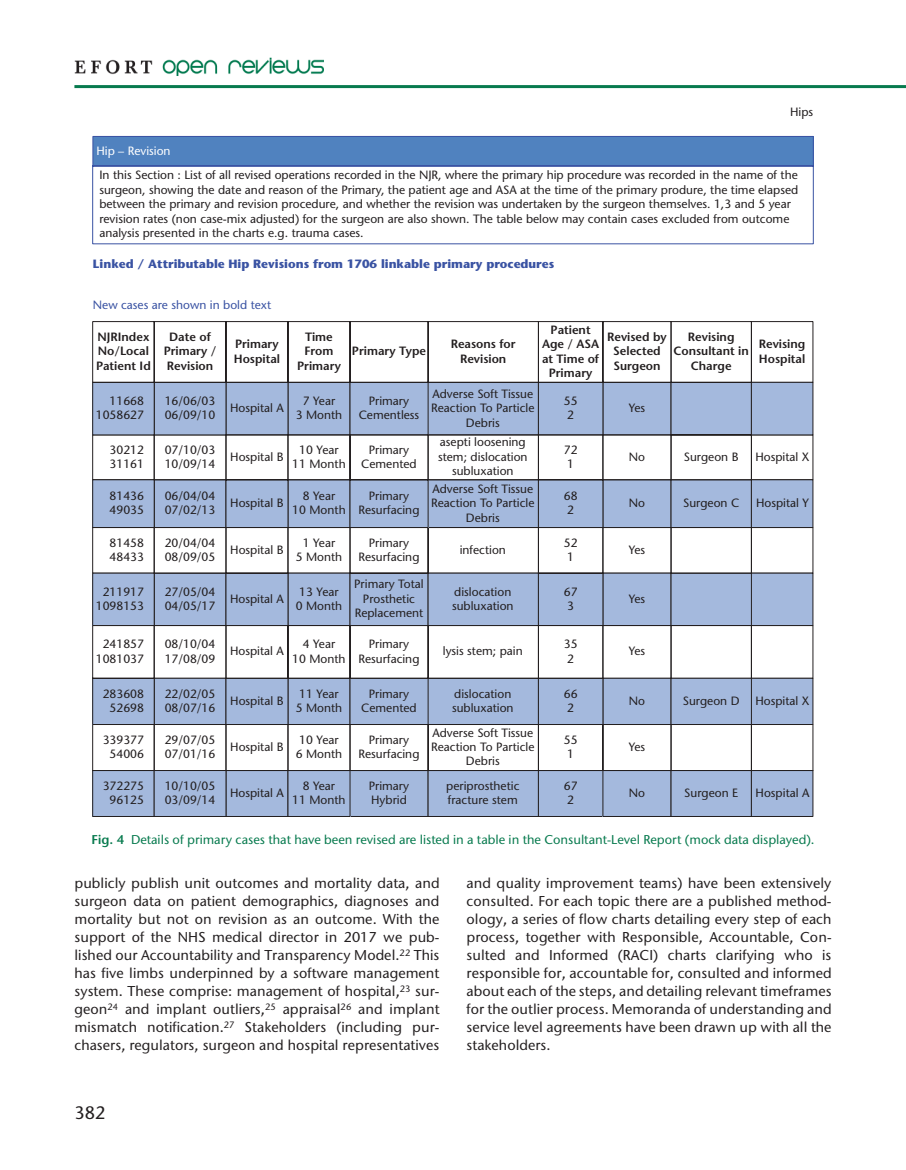
<style>
.page{position:relative;width:906px;height:1170px;background:#fff}
.page>*{position:absolute;margin:0;border:0;box-sizing:border-box;transform-origin:0 0}
.t1{font:500 18px "Stone Sans ITC Pro";color:#231f20}
.t2{font:500 14.25px/18px "Stone Sans ITC Pro";letter-spacing:.005em;color:#231f20;text-align:justify}
.t3{font:500 12.75px "Stone Sans ITC Pro";color:#077a4e}
.t4{font:500 12px/14.4px "Stone Sans Std";color:#231f20}
.t5{font:600 12px/14.4px "Stone Sans Std";color:#231f20;text-align:center}
.t6{font:700 12px "Stone Sans Std";color:#3a53a3}
.t7{font:500 12px "Stone Sans Std";color:#3a53a3}
.t8{font:500 12px "Stone Sans Std";color:#fff}
.s1{font-weight:600}
</style>
<div class="page">
<img style="left:74px;top:57px;width:250px;height:19px">
<hr style="left:74px;top:85px;width:832px;height:3px;background:#077a4e">
<svg style="left:92px;top:321px;width:721px;height:495px"></svg>
<svg style="left:92px;top:136px;width:721px;height:108px"></svg>
<p class="t4" style="left:790px;top:105px;width:25px">Hips</p>
<p class="t8" style="left:96px;top:143px;width:76px">Hip – Revision</p>
<p class="t4" style="left:99px;top:168px;width:700px">In this Section : List of all revised operations recorded in the NJR, where the primary hip procedure was recorded in the name of the surgeon, showing the date and reason of the Primary, the patient age and ASA at the time of the primary produre, the time elapsed between the primary and revision procedure, and whether the revision was undertaken by the surgeon themselves. 1,3 and 5 year revision rates (non case-mix adjusted) for the surgeon are also shown. The table below may contain cases excluded from outcome analysis presented in the charts e.g. trauma cases.</p>
<p class="t6" style="left:93px;top:256px;width:463px">Linked / Attributable Hip Revisions from 1706 linkable primary procedures</p>
<p class="t7" style="left:93px;top:297px;width:180px">New cases are shown in bold text</p>
<p class="t5" style="left:96px;top:329px;width:56px;text-align:left">NJRIndex<br>No/Local<br>Patient Id</p>
<p class="t5" style="left:164px;top:329px;width:54px">Date of<br>Primary /<br>Revision</p>
<p class="t4" style="left:96px;top:393px;width:50px;text-align:right">11668<br>1058627</p>
<p class="t4" style="left:110px;top:442px;width:36px">30212<br>31161</p>
<p class="t4" style="left:110px;top:488px;width:36px">81436<br>49035</p>
<p class="t4" style="left:110px;top:535px;width:36px">81458<br>48433</p>
<p class="t4" style="left:96px;top:584px;width:50px;text-align:center">211917<br>1098153</p>
<p class="t4" style="left:96px;top:636px;width:50px;text-align:center">241857<br>1081037</p>
<p class="t4" style="left:103px;top:686px;width:43px;text-align:center">283608<br>52698</p>
<p class="t4" style="left:103px;top:732px;width:43px;text-align:center">339377<br>54006</p>
<p class="t4" style="left:103px;top:778px;width:43px;text-align:center">372275<br>96125</p>
<p class="t4" style="left:165px;top:393px;width:52px">16/06/03<br>06/09/10</p>
<p class="t4" style="left:165px;top:442px;width:52px">07/10/03<br>10/09/14</p>
<p class="t4" style="left:165px;top:488px;width:52px">06/04/04<br>07/02/13</p>
<p class="t4" style="left:165px;top:535px;width:52px">20/04/04<br>08/09/05</p>
<p class="t4" style="left:165px;top:584px;width:52px">27/05/04<br>04/05/17</p>
<p class="t4" style="left:165px;top:636px;width:52px">08/10/04<br>17/08/09</p>
<p class="t4" style="left:165px;top:686px;width:52px">22/02/05<br>08/07/16</p>
<p class="t4" style="left:165px;top:732px;width:52px">29/07/05<br>07/01/16</p>
<p class="t4" style="left:165px;top:778px;width:52px">10/10/05<br>03/09/14</p>
<p class="t5" style="left:234px;top:337px;width:48px;text-align:left">Primary<br>Hospital</p>
<p class="t4" style="left:230px;top:401px;width:55px">Hospital A</p>
<p class="t4" style="left:230px;top:449px;width:55px">Hospital B</p>
<p class="t4" style="left:230px;top:495px;width:55px">Hospital B</p>
<p class="t4" style="left:230px;top:542px;width:55px">Hospital B</p>
<p class="t4" style="left:230px;top:591px;width:55px">Hospital A</p>
<p class="t4" style="left:230px;top:644px;width:55px">Hospital A</p>
<p class="t4" style="left:230px;top:693px;width:55px">Hospital B</p>
<p class="t4" style="left:230px;top:739px;width:55px">Hospital B</p>
<p class="t4" style="left:230px;top:785px;width:55px">Hospital A</p>
<p class="t5" style="left:542px;top:322px;width:59px">Patient<br>Age / ASA at Time of<br>Primary</p>
<p class="t5" style="left:607px;top:329px;width:61px">Revised by<br>Selected<br>Surgeon</p>
<p class="t4" style="left:628px;top:401px;width:18px">Yes</p>
<p class="t5" style="left:297px;top:329px;width:45px">Time<br>From<br>Primary</p>
<p class="t5" style="left:451px;top:337px;width:66px">Reasons for<br>Revision</p>
<p class="t5" style="left:673px;top:329px;width:77px">Revising<br>Consultant in<br>Charge</p>
<p class="t5" style="left:759px;top:337px;width:48px;text-align:left">Revising<br>Hospital</p>
<p class="t5" style="left:352px;top:344px;width:76px">Primary Type</p>
<p class="t4" style="left:431px;top:386px;width:105px;text-align:center">Adverse Soft Tissue<br>Reaction To Particle<br>Debris</p>
<p class="t4" style="left:359px;top:393px;width:62px;text-align:center">Primary<br>Cementless</p>
<p class="t4" style="left:296px;top:393px;width:48px;text-align:center">7 Year<br>3 Month</p>
<p class="t4" style="left:292px;top:442px;width:55px;text-align:center">10 Year<br>11 Month</p>
<p class="t4" style="left:292px;top:488px;width:55px;text-align:center">8 Year<br>10 Month</p>
<p class="t4" style="left:296px;top:535px;width:48px;text-align:center">1 Year<br>5 Month</p>
<p class="t4" style="left:296px;top:584px;width:48px">13 Year<br>0 Month</p>
<p class="t4" style="left:292px;top:636px;width:55px;text-align:center">4 Year<br>10 Month</p>
<p class="t4" style="left:296px;top:686px;width:48px">11 Year<br>5 Month</p>
<p class="t4" style="left:296px;top:732px;width:48px">10 Year<br>6 Month</p>
<p class="t4" style="left:292px;top:778px;width:55px;text-align:center">8 Year<br>11 Month</p>
<p class="t4" style="left:369px;top:778px;width:42px">Primary<br>Hybrid</p>
<p class="t4" style="left:564px;top:393px;width:15px">55<br>2</p>
<p class="t4" style="left:564px;top:442px;width:15px">72<br>1</p>
<p class="t4" style="left:564px;top:488px;width:15px">68<br>2</p>
<p class="t4" style="left:564px;top:535px;width:15px">52<br>1</p>
<p class="t4" style="left:564px;top:584px;width:15px">67<br>3</p>
<p class="t4" style="left:564px;top:636px;width:15px">35<br>2</p>
<p class="t4" style="left:564px;top:686px;width:15px">66<br>2</p>
<p class="t4" style="left:564px;top:732px;width:15px">55<br>1</p>
<p class="t4" style="left:564px;top:778px;width:15px">67<br>2</p>
<p class="t4" style="left:438px;top:435px;width:91px;text-align:center">asepti loosening stem; dislocation subluxation</p>
<p class="t4" style="left:361px;top:442px;width:57px;text-align:center">Primary<br>Cemented</p>
<p class="t4" style="left:629px;top:449px;width:18px">No</p>
<p class="t4" style="left:684px;top:449px;width:56px">Surgeon B</p>
<p class="t4" style="left:755px;top:449px;width:56px">Hospital X</p>
<p class="t4" style="left:431px;top:481px;width:105px;text-align:center">Adverse Soft Tissue<br>Reaction To Particle<br>Debris</p>
<p class="t4" style="left:358px;top:488px;width:62px;text-align:center">Primary<br>Resurfacing</p>
<p class="t4" style="left:683px;top:496px;width:58px">Surgeon C</p>
<p class="t4" style="left:756px;top:496px;width:54px">Hospital Y</p>
<p class="t4" style="left:629px;top:495px;width:18px">No</p>
<p class="t4" style="left:358px;top:535px;width:62px;text-align:center">Primary<br>Resurfacing</p>
<p class="t4" style="left:460px;top:542px;width:48px">infection</p>
<p class="t4" style="left:628px;top:542px;width:18px">Yes</p>
<p class="t4" style="left:354px;top:577px;width:71px;text-align:center">Primary Total<br>Prosthetic<br>Replacement</p>
<p class="t4" style="left:452px;top:584px;width:63px">dislocation subluxation</p>
<p class="t4" style="left:628px;top:591px;width:18px">Yes</p>
<p class="t4" style="left:358px;top:636px;width:62px;text-align:center">Primary<br>Resurfacing</p>
<p class="t4" style="left:443px;top:644px;width:81px">lysis stem; pain</p>
<p class="t4" style="left:628px;top:644px;width:18px">Yes</p>
<p class="t4" style="left:452px;top:686px;width:63px">dislocation subluxation</p>
<p class="t4" style="left:361px;top:686px;width:57px;text-align:center">Primary<br>Cemented</p>
<p class="t4" style="left:755px;top:693px;width:56px">Hospital X</p>
<p class="t4" style="left:683px;top:693px;width:58px">Surgeon D</p>
<p class="t4" style="left:629px;top:693px;width:18px">No</p>
<p class="t4" style="left:431px;top:725px;width:105px;text-align:center">Adverse Soft Tissue<br>Reaction To Particle<br>Debris</p>
<p class="t4" style="left:358px;top:732px;width:62px;text-align:center">Primary<br>Resurfacing</p>
<p class="t4" style="left:628px;top:739px;width:18px">Yes</p>
<p class="t4" style="left:446px;top:778px;width:75px">periprosthetic fracture stem</p>
<p class="t4" style="left:755px;top:785px;width:55px">Hospital A</p>
<p class="t4" style="left:684px;top:785px;width:55px">Surgeon E</p>
<p class="t4" style="left:629px;top:785px;width:18px">No</p>
<p class="t3" style="left:91px;top:831px;width:724px"><span class="s1">Fig. 4</span> Details of primary cases that have been revised are listed in a table in the Consultant-Level Report (mock data displayed).</p>
<p class="t2" style="left:74px;top:874px;width:366px">publicly publish unit outcomes and mortality data, and surgeon data on patient demographics, diagnoses and mortality but not on revision as an outcome. With the support of the NHS medical director in 2017 we pub&shy;lished our Accountability and Transparency Model.<sup>22</sup> This has five limbs underpinned by a software management system. These comprise: management of hospital,<sup>23</sup> sur&shy;geon<sup>24</sup> and implant outliers,<sup>25</sup> appraisal<sup>26</sup> and implant mismatch notification.<sup>27</sup> Stakeholders (including pur&shy;chasers, regulators, surgeon and hospital representatives</p>
<p class="t2" style="left:466px;top:874px;width:366px">and quality improvement teams) have been extensively consulted. For each topic there are a published method&shy;ology, a series of flow charts detailing every step of each process, together with Responsible, Accountable, Con&shy;sulted and Informed (RACI) charts clarifying who is responsible for, accountable for, consulted and informed about each of the steps, and detailing relevant timeframes for the outlier process. Memoranda of understanding and service level agreements have been drawn up with all the stakeholders.</p>
<h1 class="t1" style="left:74px;top:1101px;width:32px">382</h1>
</div>
